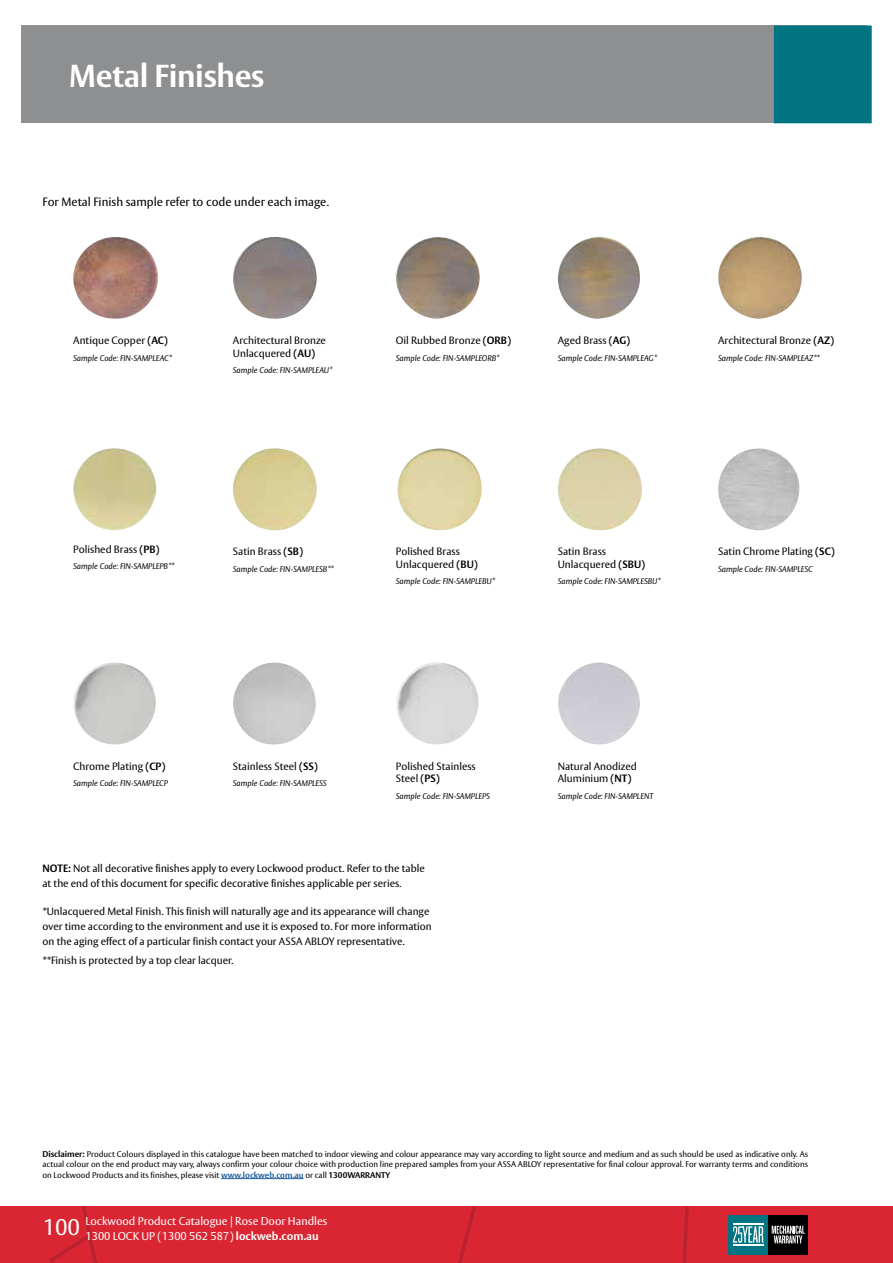
<style>
.page{position:relative;width:893px;height:1263px;background:#fff}
.page>*{position:absolute;margin:0;border:0;box-sizing:border-box;transform-origin:0 0}
.t1{font:700 31.5px "ASSA Vesta";letter-spacing:-.01em;color:#fff}
.t2{font:22.5px "ASSA Vesta";color:#fff}
.t3{font:12px "ASSA Vesta";color:#000}
.t4{font:11.25px/15px "ASSA Vesta";color:#fff}
.t5{font:10.5px/12.6px "ASSA Vesta";color:#000}
.t6{font:8.25px/10.5px "ASSA Vesta";color:#000;text-align:justify}
.t7{font:italic 8.25px "ASSA Vesta";color:#000}
.s1{font-weight:700}
.s2{font-weight:700;font-size:8.4px}
.s3{font-weight:700;color:#215e9e}
</style>
<div class="page">
<div style="left:0;top:1206px;width:892px;height:57px;background:#d92632"></div>
<svg style="left:57px;top:1206px;width:37px;height:34px"></svg>
<svg style="left:892px;top:1206px;width:1px;height:57px"></svg>
<div style="left:728px;top:1215px;width:40px;height:40px;background:#007481"></div>
<div style="left:768px;top:1215px;width:40px;height:40px;background:#000"></div>
<svg style="left:772px;top:1225px;width:33px;height:18px"></svg>
<svg style="left:733px;top:1226px;width:30px;height:17px"></svg>
<hr style="left:733px;top:1224px;width:30px;height:1px;background:#fff">
<hr style="left:733px;top:1244px;width:30px;height:1px;background:#fff">
<div style="left:21px;top:26px;width:846px;height:97px;background:#8d8f91"></div>
<div style="left:774px;top:26px;width:98px;height:97px;background:#007481"></div>
<img style="left:73px;top:237px;width:85px;height:82px">
<img style="left:233px;top:237px;width:84px;height:82px">
<img style="left:396px;top:237px;width:84px;height:82px">
<img style="left:558px;top:237px;width:82px;height:82px">
<img style="left:718px;top:237px;width:84px;height:82px">
<img style="left:73px;top:448px;width:83px;height:82px">
<img style="left:233px;top:448px;width:84px;height:82px">
<img style="left:397px;top:448px;width:85px;height:82px">
<img style="left:558px;top:448px;width:84px;height:82px">
<img style="left:396px;top:663px;width:83px;height:81px">
<img style="left:73px;top:663px;width:83px;height:81px">
<img style="left:718px;top:448px;width:82px;height:82px">
<img style="left:233px;top:663px;width:83px;height:81px">
<img style="left:558px;top:663px;width:82px;height:81px">
<hr style="left:221px;top:1178px;width:83px;height:1px;background:#215e9e">
<h1 class="t1" style="left:69px;top:56px;width:197px">Metal Finishes</h1>
<p class="t3" style="left:43px;top:194px;width:288px">For Metal Finish sample refer to code under each image.</p>
<p class="t5" style="left:73px;top:335px;width:96px">Antique Copper <span class="s1">(AC)</span></p>
<p class="t7" style="left:73px;top:353px;width:100px">Sample Code: FIN-SAMPLEAC*</p>
<p class="t5" style="left:233px;top:335px;width:95px">Architectural Bronze<br>Unlacquered <span class="s1">(AU)</span></p>
<p class="t7" style="left:233px;top:365px;width:101px">Sample Code: FIN-SAMPLEAU*</p>
<p class="t5" style="left:396px;top:335px;width:117px">Oil Rubbed Bronze <span class="s1">(ORB)</span></p>
<p class="t7" style="left:396px;top:353px;width:105px">Sample Code: FIN-SAMPLEORB*</p>
<p class="t5" style="left:558px;top:335px;width:74px">Aged Brass <span class="s1">(AG)</span></p>
<p class="t7" style="left:558px;top:353px;width:101px">Sample Code: FIN-SAMPLEAG*</p>
<p class="t5" style="left:718px;top:335px;width:118px">Architectural Bronze <span class="s1">(AZ)</span></p>
<p class="t7" style="left:718px;top:353px;width:103px">Sample Code: FIN-SAMPLEAZ**</p>
<p class="t5" style="left:73px;top:543px;width:88px">Polished Brass <span class="s1">(PB)</span></p>
<p class="t7" style="left:73px;top:561px;width:103px">Sample Code: FIN-SAMPLEPB**</p>
<p class="t5" style="left:233px;top:546px;width:72px">Satin Brass <span class="s1">(SB)</span></p>
<p class="t7" style="left:233px;top:564px;width:102px">Sample Code: FIN-SAMPLESB**</p>
<p class="t5" style="left:396px;top:546px;width:83px">Polished Brass<br>Unlacquered <span class="s1">(BU)</span></p>
<p class="t7" style="left:396px;top:576px;width:101px">Sample Code: FIN-SAMPLEBU*</p>
<p class="t5" style="left:558px;top:546px;width:89px">Satin Brass<br>Unlacquered <span class="s1">(SBU)</span></p>
<p class="t7" style="left:558px;top:576px;width:104px">Sample Code: FIN-SAMPLESBU*</p>
<p class="t5" style="left:718px;top:546px;width:118px">Satin Chrome Plating <span class="s1">(SC)</span></p>
<p class="t7" style="left:718px;top:564px;width:96px">Sample Code: FIN-SAMPLESC</p>
<p class="t5" style="left:73px;top:760px;width:94px">Chrome Plating <span class="s1">(CP)</span></p>
<p class="t7" style="left:73px;top:778px;width:96px">Sample Code: FIN-SAMPLECP</p>
<p class="t5" style="left:233px;top:760px;width:87px">Stainless Steel <span class="s1">(SS)</span></p>
<p class="t7" style="left:233px;top:778px;width:95px">Sample Code: FIN-SAMPLESS</p>
<p class="t5" style="left:396px;top:760px;width:81px">Polished Stainless<br>Steel <span class="s1">(PS)</span></p>
<p class="t7" style="left:396px;top:791px;width:96px">Sample Code: FIN-SAMPLEPS</p>
<p class="t5" style="left:558px;top:760px;width:81px">Natural Anodized<br>Aluminium <span class="s1">(NT)</span></p>
<p class="t7" style="left:558px;top:791px;width:97px">Sample Code: FIN-SAMPLENT</p>
<p class="t5" style="left:43px;top:861px;width:384px;line-height:15px"><span class="s1">NOTE:</span> Not all decorative finishes apply to every Lockwood product. Refer to the table at the end of this document for specific decorative finishes applicable per series.</p>
<p class="t5" style="left:43px;top:904px;width:391px;line-height:15px">*Unlacquered Metal Finish. This finish will naturally age and its appearance will change over time according to the environment and use it is exposed to. For more information on the aging effect of a particular finish contact your ASSA ABLOY representative.</p>
<p class="t5" style="left:43px;top:954px;width:193px">**Finish is protected by a top clear lacquer.</p>
<p class="t6" style="left:43px;top:1149px;width:767px"><span class="s2">Disclaimer:</span> Product Colours displayed in this catalogue have been matched to indoor viewing and colour appearance may vary according to light source and medium and as such should be used as indicative only. As actual colour on the end product may vary, always confirm your colour choice with production line prepared samples from your ASSA ABLOY representative for final colour approval. For warranty terms and conditions on Lockwood Products and its finishes, please visit <span class="s3">www.lockweb.com.au</span> or call <span class="s1">1300WARRANTY</span></p>
<h2 class="t2" style="left:43px;top:1214px;width:39px">100</h2>
<p class="t4" style="left:85px;top:1214px;width:243px">Lockwood Product Catalogue | Rose Door Handles<br>1300 LOCK UP (1300 562 587) <span class="s1">lockweb.com.au</span></p>
</div>
